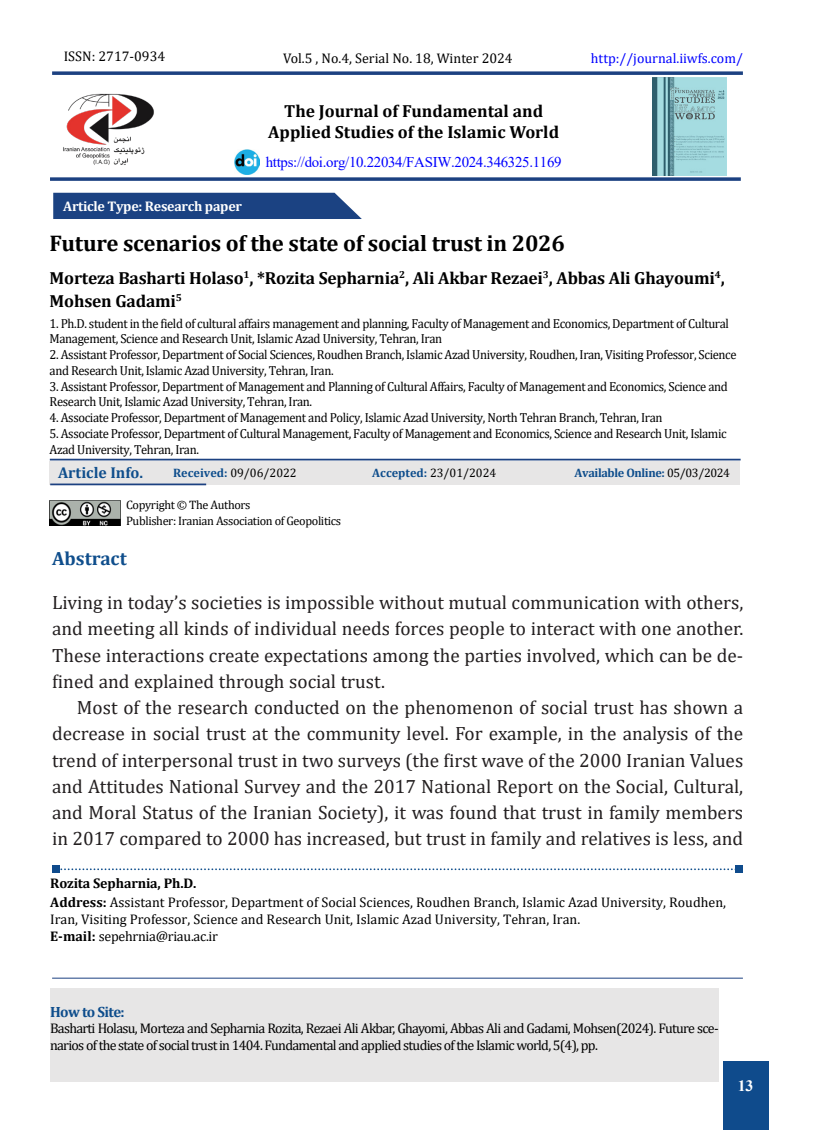
<style>
.page{position:relative;width:819px;height:1141px;background:#fff}
.page>*{position:absolute;margin:0;border:0;box-sizing:border-box;transform-origin:0 0}
.t1{font:700 22.75px "Cambria";letter-spacing:-.01em;color:#000}
.t2{font:19.25px/26.2px "Cambria";color:#231f20}
.t3{font:700 19.25px "Cambria";color:#0f4e8c}
.t4{font:700 17.5px/21px "Cambria";letter-spacing:-.01em;color:#000;text-align:center}
.t5{font:700 15.75px "Cambria";color:#0f4e8c}
.t6{font:700 15.75px "Times New Roman";color:#fff}
.t7{font:14.88px "Times New Roman";letter-spacing:-.02em;color:#00f}
.t8{font:700 14.88px "Cambria";letter-spacing:-.04em;color:#0e4d8c}
.t9{font:14px/16.8px "Cambria";color:#000}
.t10{font:14px "Cambria";letter-spacing:-.05em;color:#000}
.t11{font:14px "Cambria";letter-spacing:-.02em;color:#000}
.t12{font:700 14px "Cambria";letter-spacing:-.02em;color:#fff}
.t13{font:14px "Cambria";color:#00f}
.t14{font:700 14px "Cambria";letter-spacing:-.01em;color:#000}
.t15{font:13.12px/15.8px "Cambria";letter-spacing:-.03em;color:#000;scale:.96 1}
.t16{font:12.25px "Cambria";letter-spacing:-.03em;color:#000}
.t17{font:700 12.25px "Cambria";letter-spacing:-.03em;color:#0e4d8c}
.t18{font:700 10.15px "Cambria";color:#000}
.s1{font-size:17.5px}
.s2{font-weight:700;color:#0e4d8c}
.s3{font-weight:400;color:#000}
.s4{font-weight:700}
</style>
<div class="page">
<div style="left:735px;top:866px;width:7px;height:7px;background:#0f4b8c"></div>
<svg style="left:60px;top:868px;width:675px;height:2px"></svg>
<div style="left:52px;top:866px;width:8px;height:7px;background:#0f4b8c"></div>
<svg style="left:52px;top:71px;width:690px;height:4px;background:#375890"></svg>
<svg style="left:50px;top:177px;width:690px;height:4px;background:#375890"></svg>
<hr style="left:52px;top:978px;width:690px;height:1px;background:#1c4181">
<img style="left:652px;top:77px;width:74px;height:98px">
<img style="left:63px;top:93px;width:91px;height:72px">
<div style="left:723px;top:1062px;width:45px;height:68px;background:#0f4b8c"></div>
<div style="left:50px;top:988px;width:668px;height:93px;background:#e7e6e6"></div>
<div style="left:50px;top:462px;width:690px;height:23px;background:#e7e6e6"></div>
<div style="left:53px;top:193px;width:309px;height:26px;background:#1b4282"></div>
<img style="left:235px;top:149px;width:24px;height:25px">
<hr style="left:50px;top:459px;width:690px;height:1px;background:#1c4181">
<hr style="left:50px;top:484px;width:156px;height:1px;background:#1c4181">
<img style="left:50px;top:501px;width:70px;height:24px">
<p class="t9" style="left:64px;top:48px;width:103px">ISSN: 2717-0934</p>
<p class="t12" style="left:63px;top:197px;width:180px">Article Type: Research paper</p>
<p class="t9" style="left:283px;top:50px;width:231px">Vol.5 , No.4, Serial No. 18, Winter 2024</p>
<p class="t4" style="left:268px;top:100px;width:292px">The Journal of Fundamental and<br>Applied Studies of the Islamic World</p>
<p class="t7" style="left:266px;top:152px;width:297px">https://doi.org/10.22034/FASIW.2024.346325.1169</p>
<p class="t1" style="left:50px;top:227px;width:517px">Future scenarios of the state of social trust in 2026</p>
<p class="t13" style="left:591px;top:50px;width:153px">http://journal.iiwfs.com/</p>
<p class="t18" style="left:243px;top:268px;width:12px">1<span class="s1">,</span></p>
<p class="t18" style="left:399px;top:268px;width:12px">2<span class="s1">,</span></p>
<p class="t18" style="left:543px;top:268px;width:12px">3<span class="s1">,</span></p>
<p class="t18" style="left:714px;top:268px;width:12px">4<span class="s1">,</span></p>
<p class="t4" style="left:50px;top:267px;width:195px">Morteza Basharti Holaso</p>
<p class="t18" style="left:176px;top:290px;width:8px">5</p>
<p class="t4" style="left:257px;top:267px;width:144px">*Rozita Sepharnia</p>
<p class="t4" style="left:413px;top:267px;width:132px">Ali Akbar Rezaei</p>
<p class="t4" style="left:556px;top:267px;width:160px">Abbas Ali Ghayoumi</p>
<p class="t4" style="left:50px;top:290px;width:128px">Mohsen Gadami</p>
<p class="t15" style="left:50px;top:315px;width:709px">1. Ph D. . student in the field of cultural affairs management and planning, Faculty of Management and Economics, Department of Cultural<br>Management, Science and Research Unit, Islamic Azad University, Tehran, Iran</p>
<p class="t15" style="left:50px;top:347px;width:717px">2. Assistant Professor, Department of Social Sciences, Roudhen Branch, Islamic Azad University, Roudhen, Iran, Visiting Professor, Science and Research Unit, Islamic Azad University, Tehran, Iran.</p>
<p class="t15" style="left:50px;top:378px;width:708px">3. Assistant Professor, Department of Management and Planning of Cultural Affairs, Faculty of Management and Economics, Science and<br>Research Unit, Islamic Azad University, Tehran, Iran.</p>
<p class="t15" style="left:50px;top:410px;width:640px">4. Associate Professor, Department of Management and Policy, Islamic Azad University, North Tehran Branch, Tehran, Iran</p>
<p class="t15" style="left:50px;top:425px;width:706px">5. Associate Professor, Department of Cultural Management, Faculty of Management and Economics, Science and Research Unit, Islamic<br>Azad University, Tehran, Iran.</p>
<p class="t5" style="left:58px;top:462px;width:86px">Article Info.</p>
<p class="t16" style="left:173px;top:466px;width:125px"><span class="s2">Received:</span> 09/06/2022</p>
<p class="t16" style="left:126px;top:498px;width:126px">Copyright © The Authors</p>
<p class="t16" style="left:126px;top:513px;width:216px">Publisher: Iranian Association of Geopolitics</p>
<p class="t16" style="left:372px;top:466px;width:126px"><span class="s2">Accepted:</span> 23/01/2024</p>
<p class="t17" style="left:574px;top:464px;width:157px">Available Online: <span class="s3">05/03/2024</span></p>
<p class="t3" style="left:52px;top:545px;width:76px">Abstract</p>
<p class="t2" style="left:52px;top:589px;width:692px">Living in today s’ societies is impossible without mutual communication with others, and meeting all kinds of individual needs forces people to interact with one another.</p>
<p class="t2" style="left:52px;top:668px;width:334px">fined and explained through social trust.</p>
<p class="t2" style="left:52px;top:642px;width:692px">These interactions create expectations among the parties involved, which can be de-</p>
<p class="t2" style="left:52px;top:694px;width:692px;text-align:justify;text-indent:25px">Most of the research conducted on the phenomenon of social trust has shown a decrease in social trust at the community level. For example in, the analysis of the trend of interpersonal trust in two surveys (the first wave of the 2000 Iranian Values and Attitudes National Survey and the 2017 National Report on the Social, Cultural, and Moral Status of the Iranian Society i t,) was found that trust in family members in 2017 compared to 2000 has increased, but trust in family and relatives is less, and</p>
<p class="t14" style="left:50px;top:874px;width:148px">Rozita Sepharnia, Ph D. .</p>
<p class="t9" style="left:50px;top:894px;width:677px"><span class="s4">Address:</span> Assistant Professor, Department of Social Sciences, Roudhen Branch, Islamic Azad University, Roudhen,<br>Iran, Visiting Professor, Science and Research Unit, Islamic Azad University, Tehran, Iran.</p>
<p class="t11" style="left:50px;top:928px;width:169px"><span class="s4">-E mail:</span> sepehrnia@riau.ac i r.</p>
<p class="t8" style="left:50px;top:1001px;width:76px">How to Site:</p>
<p class="t10" style="left:50px;top:1037px;width:549px">narios of the state of social trust in 1404. Fundamental and applied studies of the Islamic world , )4(5, p p .</p>
<p class="t10" style="left:50px;top:1020px;width:670px">Basharti Holasu, Morteza and Sepharnia Rozita, Rezaei Ali Akbar, Ghayomi, Abbas Ali and Gadami, Mohsen(2024 .) Future sce-</p>
<p class="t6" style="left:737px;top:1077px;width:19px">1313</p>
</div>
